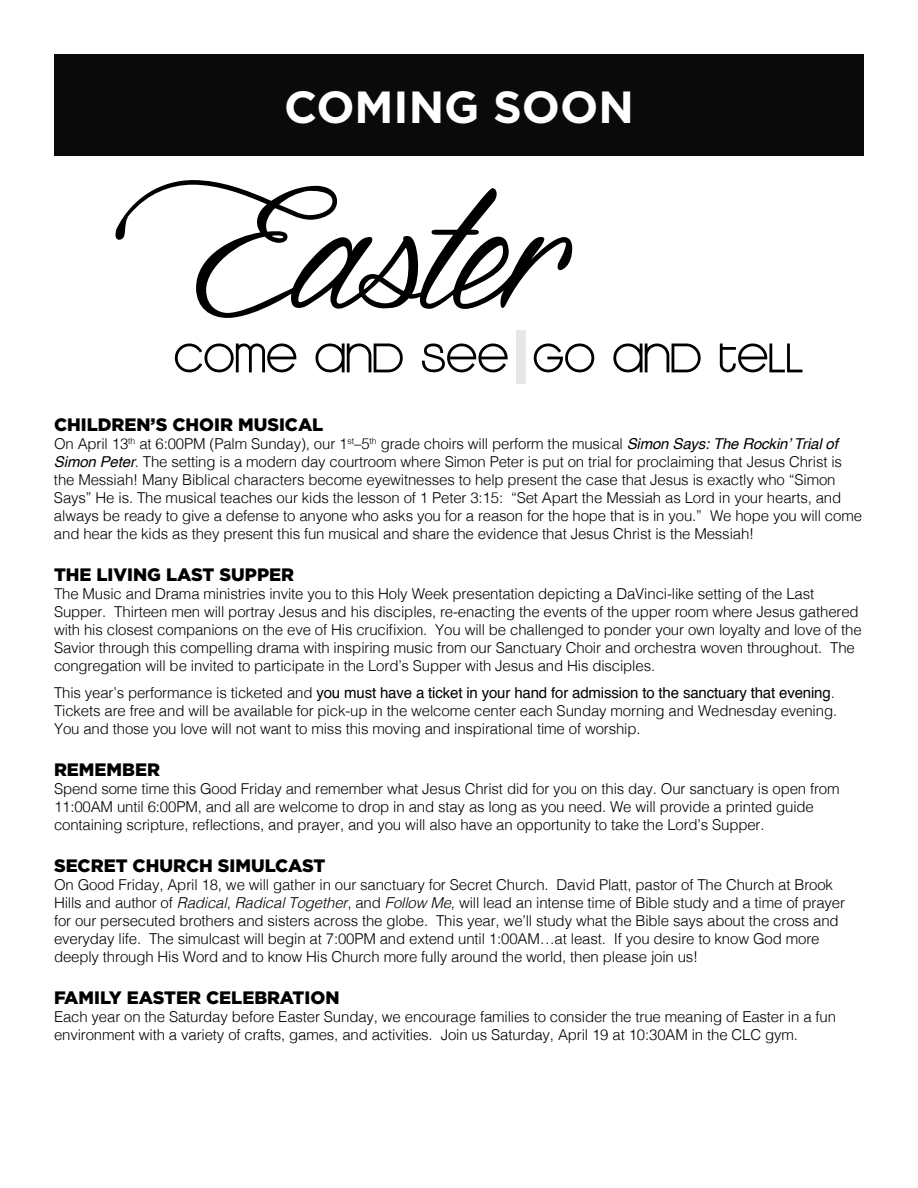
<style>
.page{position:relative;width:918px;height:1188px;background:#fff}
.page>*{position:absolute;margin:0;border:0;box-sizing:border-box;transform-origin:0 0}
.t1{font:700 45px "Gotham HTF";color:#fff}
.t2{font:900 18px "Gotham HTF";color:#000}
.t3{font:300 15px/18px "Helvetica";letter-spacing:-.01em;color:#000}
.s1{font-weight:400;font-style:italic}
.s2{font-weight:400}
.s3{font-style:italic}
</style>
<div class="page">
<div style="left:54px;top:54px;width:810px;height:101px;background:#0a0a0b"></div>
<svg style="left:116px;top:180px;width:456px;height:138px"></svg>
<div style="left:517px;top:330px;width:9px;height:54px;background:#e6e7e8"></div>
<svg style="left:175px;top:344px;width:333px;height:28px"></svg>
<svg style="left:534px;top:344px;width:268px;height:28px"></svg>
<h1 class="t1" style="left:284px;top:81px;width:351px">COMING SOON</h1>
<p class="t2" style="left:54px;top:414px;width:271px">CHILDREN’S CHOIR MUSICAL</p>
<p class="t3" style="left:54px;top:434px;width:810px">On April 13<sup>th</sup> at 6:00PM (Palm Sunday), our 1<sup>st</sup>–5<sup>th</sup> grade choirs will perform the musical <span class="s1">Simon Says: The Rockin’ Trial of Simon Peter</span>. The setting is a modern day courtroom where Simon Peter is put on trial for proclaiming that Jesus Christ is the Messiah! Many Biblical characters become eyewitnesses to help present the case that Jesus is exactly who “Simon Says” He is. The musical teaches our kids the lesson of 1 Peter 3:15: “Set Apart the Messiah as Lord in your hearts, and always be ready to give a defense to anyone who asks you for a reason for the hope that is in you.” We hope you will come and hear the kids as they present this fun musical and share the evidence that Jesus Christ is the Messiah!</p>
<p class="t2" style="left:54px;top:564px;width:242px">THE LIVING LAST SUPPER</p>
<p class="t3" style="left:54px;top:584px;width:809px">The Music and Drama ministries invite you to this Holy Week presentation depicting a DaVinci-like setting of the Last Supper. Thirteen men will portray Jesus and his disciples, re-enacting the events of the upper room where Jesus gathered with his closest companions on the eve of His crucifixion. You will be challenged to ponder your own loyalty and love of the Savior through this compelling drama with inspiring music from our Sanctuary Choir and orchestra woven throughout. The congregation will be invited to participate in the Lord’s Supper with Jesus and His disciples.</p>
<p class="t3" style="left:54px;top:683px;width:785px">This year’s performance is ticketed and <span class="s2">you must have a ticket in your hand for admission to the sanctuary that evening</span>.<br>Tickets are free and will be available for pick-up in the welcome center each Sunday morning and Wednesday evening.<br>You and those you love will not want to miss this moving and inspirational time of worship.</p>
<p class="t2" style="left:54px;top:759px;width:108px">REMEMBER</p>
<p class="t3" style="left:54px;top:779px;width:787px">Spend some time this Good Friday and remember what Jesus Christ did for you on this day. Our sanctuary is open from<br>11:00AM until 6:00PM, and all are welcome to drop in and stay as long as you need. We will provide a printed guide containing scripture, reflections, and prayer, and you will also have an opportunity to take the Lord’s Supper.</p>
<p class="t2" style="left:54px;top:855px;width:273px">SECRET CHURCH SIMULCAST</p>
<p class="t3" style="left:54px;top:874px;width:793px">On Good Friday, April 18, we will gather in our sanctuary for Secret Church. David Platt, pastor of The Church at Brook Hills and author of <span class="s3">Radical</span>, <span class="s3">Radical Together</span>, and <span class="s3">Follow Me</span>, will lead an intense time of Bible study and a time of prayer for our persecuted brothers and sisters across the globe. This year, we’ll study what the Bible says about the cross and everyday life. The simulcast will begin at 7:00PM and extend until 1:00AM…at least. If you desire to know God more deeply through His Word and to know His Church more fully around the world, then please join us!</p>
<p class="t2" style="left:54px;top:987px;width:287px">FAMILY EASTER CELEBRATION</p>
<p class="t3" style="left:54px;top:1006px;width:784px">Each year on the Saturday before Easter Sunday, we encourage families to consider the true meaning of Easter in a fun environment with a variety of crafts, games, and activities. Join us Saturday, April 19 at 10:30AM in the CLC gym.</p>
</div>
